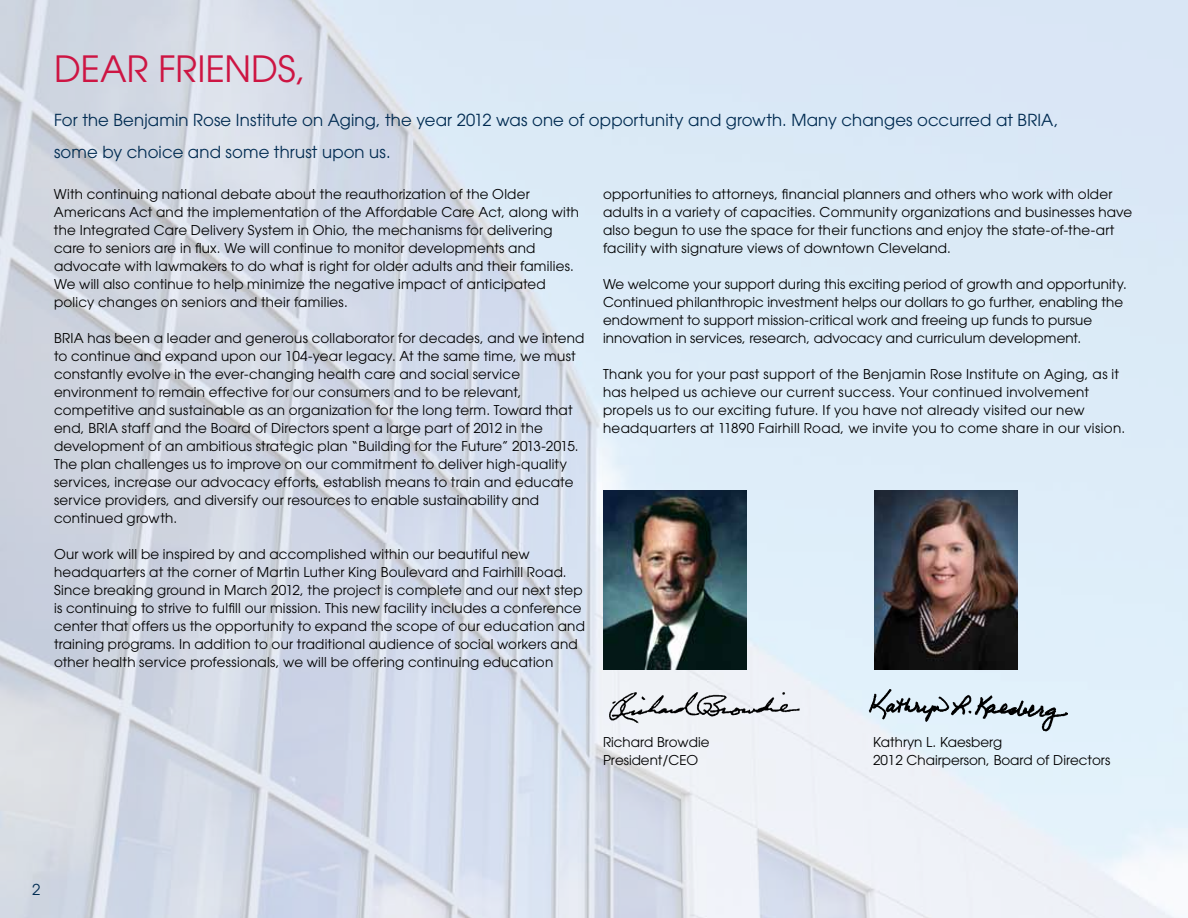
<style>
.page{position:relative;width:1188px;height:918px;background:#fff}
.page>*{position:absolute;margin:0;border:0;box-sizing:border-box;transform-origin:0 0}
.t1{font:36px "Avant Garde";letter-spacing:.005em;color:#cd1543}
.t2{font:16.5px/31.5px "Avant Garde";letter-spacing:.01em;color:#002b51}
.t3{font:15px "Avant Garde";color:#002b51}
.t4{font:13.5px/18px "Avant Garde";letter-spacing:.015em;color:#000}
</style>
<div class="page">
<img style="left:0;top:0;width:1188px;height:918px">
<img style="left:603px;top:689px;width:199px;height:39px">
<img style="left:868px;top:688px;width:199px;height:44px">
<img style="left:875px;top:490px;width:143px;height:179px">
<img style="left:603px;top:490px;width:143px;height:179px">
<h1 class="t1" style="left:54px;top:48px;width:253px">Dear Friends,</h1>
<p class="t2" style="left:54px;top:104px;width:1006px">For the Benjamin Rose I nstitute on Aging, the year 2012 was one of opportunity and growth. Many changes occurred at BRIA, some by choice and some thrust upon us.</p>
<p class="t4" style="left:54px;top:186px;width:527px">With continuing national debate about the reauthorization of the Older Americans Act and the implementation of the Affordable Care Act, along with the I ntegrated Care Delivery System in Ohio, the mechanisms for delivering care to seniors are in flux. We will continue to monitor developments and advocate with lawmakers to do what is right for older adults and their families.<br>We will also continue to help minimize the negative impact of anticipated policy changes on seniors and their families.</p>
<p class="t4" style="left:54px;top:330px;width:532px">BRIA has been a leader and generous collaborator for decades, and we intend to continue and expand upon our 104-year legacy. At the same time, we must constantly evolve in the ever-changing health care and social service environment to remain effective for our consumers and to be relevant, competitive and sustainable as an organization for the long term. Toward that end, BRIA staff and the Board of Directors spent a large part of 2012 in the development of an ambitious strategic plan “Building for the Future” 2013-2015.<br>The plan challenges us to improve on our commitment to deliver high-quality services, increase our advocacy efforts, establish means to train and educate service providers, and diversify our resources to enable sustainability and continued growth.</p>
<p class="t4" style="left:54px;top:545px;width:532px">Our work will be inspired by and accomplished within our beautiful new headquarters at the corner of Martin Luther King Boulevard and Fairhill Road.<br>Since breaking ground in March 2012, the project is complete and our next step is continuing to strive to fulfill our mission. This new facility includes a conference center that offers us the opportunity to expand the scope of our education and training programs. I n addition to our traditional audience of social workers and other health service professionals, we will be offering continuing education</p>
<p class="t4" style="left:603px;top:185px;width:531px">opportunities to attorneys, financial planners and others who work with older adults in a variety of capacities. Community organizations and businesses have also begun to use the space for their functions and enjoy the state-of-the-art facility with signature views of downtown Cleveland.</p>
<p class="t4" style="left:603px;top:275px;width:525px">We welcome your support during this exciting period of growth and opportunity.<br>Continued philanthropic investment helps our dollars to go further, enabling the endowment to support mission-critical work and freeing up funds to pursue innovation in services, research, advocacy and curriculum development.</p>
<p class="t4" style="left:603px;top:365px;width:524px">Thank you for your past support of the Benjamin Rose Institute on Aging, as it has helped us achieve our current success. Your continued involvement propels us to our exciting future. If you have not already visited our new headquarters at 11890 Fairhill Road, we invite you to come share in our vision.</p>
<p class="t4" style="left:603px;top:733px;width:108px">Richard Browdie</p>
<p class="t4" style="left:873px;top:733px;width:131px">Kathryn L. Kaesberg</p>
<p class="t4" style="left:603px;top:751px;width:87px">President/CEO</p>
<p class="t4" style="left:873px;top:751px;width:239px">2012 Chairperson, Board of Directors</p>
<p class="t3" style="left:32px;top:881px;width:10px">2</p>
</div>
